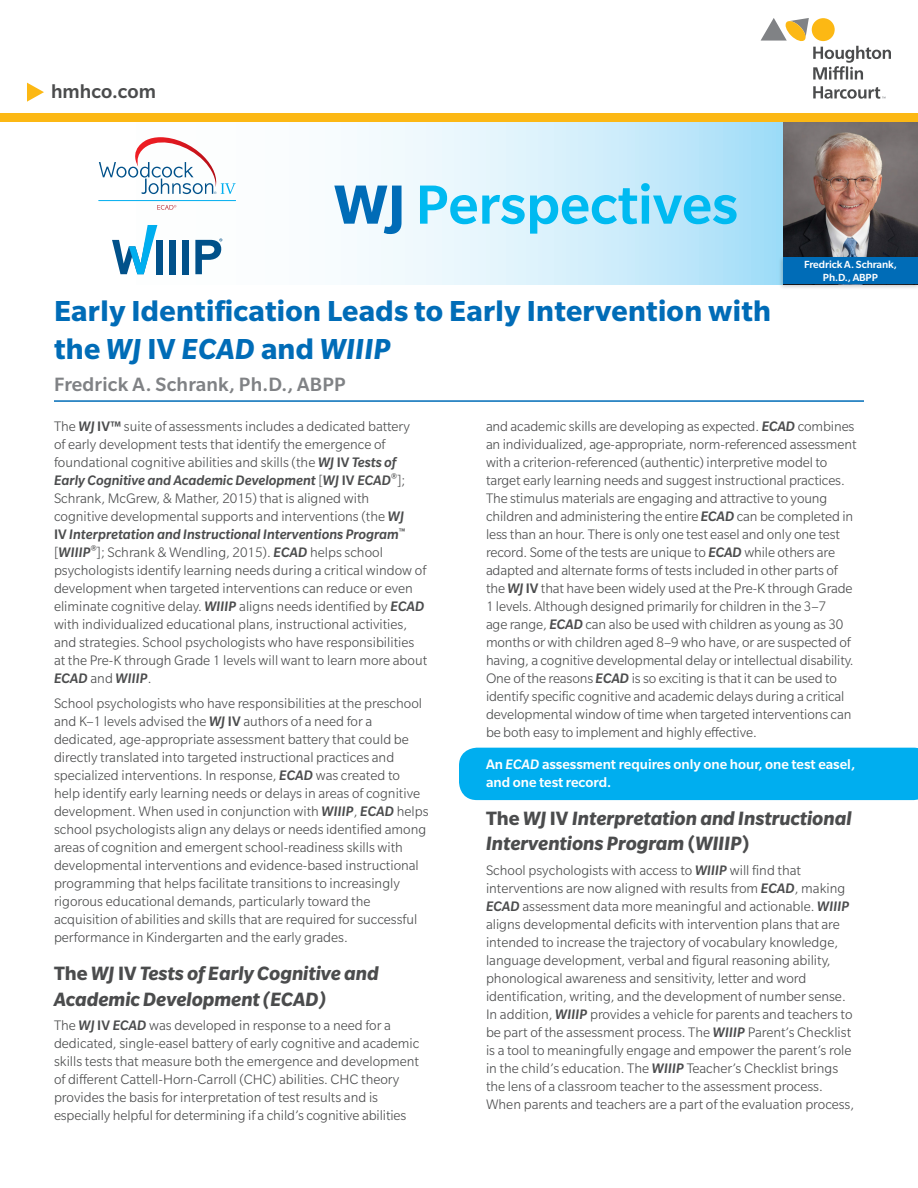
<style>
.page{position:relative;width:918px;height:1188px;background:#fff}
.page>*{position:absolute;margin:0;border:0;box-sizing:border-box;transform-origin:0 0}
.t1{font:500 60px "Slate Pro";color:#00baf1}
.t2{font:700 31.5px/37.8px "Slate Pro";letter-spacing:.01em;color:#006cb7}
.t3{font:italic 700 21px/25.2px "Slate Pro";color:#4b4c4d}
.t4{font:500 21px "Slate Pro";letter-spacing:.01em;color:#808285}
.URL___Phone{font:500 21px "Slate Pro";color:#4b4c4d}
.t5{font:300 15px/18px "Slate Pro";color:#4b4c4d}
.t6{font:500 15px/18px "Slate Pro";color:#fff}
.t7{font:500 11.25px/12.6px "Slate Pro";letter-spacing:-.01em;color:#fff;text-align:center}
.s1{font-weight:700;color:#006cb7}
.s2{font-style:italic}
.s3{font-weight:500;font-style:italic}
.s4{font-weight:500}
.s5{font-style:normal}
</style>
<div class="page">
<div style="left:459px;top:748px;width:459px;height:52px;background:#00aeef"></div>
<svg style="left:98px;top:122px;width:685px;height:162px"></svg>
<hr style="left:54px;top:400px;width:810px;height:2px;background:#006cb7">
<div style="left:0;top:113px;width:918px;height:9px;background:#fcb814"></div>
<svg style="left:761px;top:18px;width:130px;height:62px"></svg>
<svg style="left:813px;top:86px;width:73px;height:13px"></svg>
<svg style="left:27px;top:83px;width:17px;height:19px"></svg>
<img style="left:783px;top:122px;width:135px;height:133px">
<div style="left:778px;top:255px;width:140px;height:35px;background:#231f20;opacity:.25"></div>
<div style="left:783px;top:257px;width:135px;height:27px;background:#006cb7"></div>
<div style="left:156px;top:240px;width:7px;height:34px;background:#01518a"></div>
<div style="left:169px;top:240px;width:7px;height:34px;background:#01518a"></div>
<div style="left:182px;top:240px;width:7px;height:34px;background:#01518a"></div>
<svg style="left:112px;top:225px;width:45px;height:49px"></svg>
<svg style="left:195px;top:238px;width:27px;height:36px"></svg>
<svg style="left:99px;top:137px;width:137px;height:57px"></svg>
<hr style="left:99px;top:200px;width:137px;height:1px;background:#00aeef">
<svg style="left:157px;top:205px;width:19px;height:5px"></svg>
<p class="URL___Phone" style="left:51px;top:80px;width:107px">hmhco.com</p>
<p class="t1" style="left:334px;top:172px;width:406px"><span class="s1">WJ</span> Perspectives</p>
<p class="t7" style="left:804px;top:258px;width:94px">Fredrick A. Schrank,<br>Ph.D., ABPP</p>
<p class="t2" style="left:54px;top:292px;width:719px">Early Identification Leads to Early Intervention with the <span class="s2">WJ</span> IV <span class="s2">ECAD</span> and <span class="s2">WIIIP</span></p>
<p class="t4" style="left:54px;top:373px;width:293px">Fredrick A. Schrank, Ph.D., ABPP</p>
<p class="t5" style="left:54px;top:417px;width:375px">The <span class="s3">WJ</span> <span class="s4">IV™</span> suite of assessments includes a dedicated battery<br>of early development tests that identify the emergence of foundational cognitive abilities and skills (the <span class="s3">WJ</span> <span class="s4">IV</span> <span class="s3">Tests of Early Cognitive and Academic Development</span> [<span class="s3">WJ</span> <span class="s4">IV</span> <span class="s3">ECAD</span><sup>®</sup>]; Schrank, McGrew, &amp; Mather, 2015) that is aligned with<br>cognitive developmental supports and interventions (the <span class="s3">WJ<br></span><span class="s4">IV</span> <span class="s3">Interpretation and Instructional Interventions Program</span><sup>™ </sup>[<span class="s3">WIIIP</span><sup>®</sup>]; Schrank &amp; Wendling, 2015). <span class="s3">ECAD</span> helps school psychologists identify learning needs during a critical window of development when targeted interventions can reduce or even eliminate cognitive delay. <span class="s3">WIIIP</span> aligns needs identified by <span class="s3">ECAD </span>with individualized educational plans, instructional activities, and strategies. School psychologists who have responsibilities at the Pre-K through Grade 1 levels will want to learn more about <span class="s3">ECAD</span> and <span class="s3">WIIIP</span>.</p>
<p class="t5" style="left:54px;top:694px;width:376px">School psychologists who have responsibilities at the preschool and K–1 levels advised the <span class="s3">WJ</span> <span class="s4">IV</span> authors of a need for a dedicated, age-appropriate assessment battery that could be directly translated into targeted instructional practices and specialized interventions. In response, <span class="s3">ECAD</span> was created to help identify early learning needs or delays in areas of cognitive development. When used in conjunction with <span class="s3">WIIIP</span>, <span class="s3">ECAD</span> helps school psychologists align any delays or needs identified among areas of cognition and emergent school-readiness skills with developmental interventions and evidence-based instructional programming that helps facilitate transitions to increasingly rigorous educational demands, particularly toward the acquisition of abilities and skills that are required for successful performance in Kindergarten and the early grades.</p>
<p class="t3" style="left:54px;top:961px;width:326px"><span class="s5">The</span> WJ <span class="s5">IV</span> Tests of Early Cognitive and<br>Academic Development (ECAD)</p>
<p class="t5" style="left:54px;top:1017px;width:367px">The <span class="s3">WJ</span> <span class="s4">IV</span> <span class="s3">ECAD</span> was developed in response to a need for a dedicated, single-easel battery of early cognitive and academic skills tests that measure both the emergence and development of different Cattell-Horn-Carroll (CHC) abilities. CHC theory provides the basis for interpretation of test results and is especially helpful for determining if a child’s cognitive abilities</p>
<p class="t5" style="left:486px;top:417px;width:372px">and academic skills are developing as expected. <span class="s3">ECAD</span> combines an individualized, age-appropriate, norm-referenced assessment with a criterion-referenced (authentic) interpretive model to target early learning needs and suggest instructional practices.<br>The stimulus materials are engaging and attractive to young children and administering the entire <span class="s3">ECAD</span> can be completed in less than an hour. There is only one test easel and only one test record. Some of the tests are unique to <span class="s3">ECAD</span> while others are adapted and alternate forms of tests included in other parts of the <span class="s3">WJ</span> <span class="s4">IV</span> that have been widely used at the Pre-K through Grade 1 levels. Although designed primarily for children in the 3–7<br>age range, <span class="s3">ECAD</span> can also be used with children as young as 30 months or with children aged 8–9 who have, or are suspected of having, a cognitive developmental delay or intellectual disability.<br>One of the reasons <span class="s3">ECAD</span> is so exciting is that it can be used to identify specific cognitive and academic delays during a critical developmental window of time when targeted interventions can be both easy to implement and highly effective.</p>
<p class="t6" style="left:486px;top:755px;width:371px">An <span class="s2">ECAD</span> assessment requires only one hour, one test easel, and one test record.</p>
<p class="t3" style="left:486px;top:806px;width:367px"><span class="s5">The</span> WJ <span class="s5">IV</span> Interpretation and Instructional<br>Interventions Program <span class="s5">(</span>WIIIP<span class="s5">)</span></p>
<p class="t5" style="left:486px;top:861px;width:370px">School psychologists with access to <span class="s3">WIIIP</span> will find that interventions are now aligned with results from <span class="s3">ECAD</span>, making <span class="s3">ECAD</span> assessment data more meaningful and actionable. <span class="s3">WIIIP </span>aligns developmental deficits with intervention plans that are intended to increase the trajectory of vocabulary knowledge, language development, verbal and figural reasoning ability, phonological awareness and sensitivity, letter and word identification, writing, and the development of number sense.<br>In addition, <span class="s3">WIIIP</span> provides a vehicle for parents and teachers to be part of the assessment process. The <span class="s3">WIIIP</span> Parent’s Checklist is a tool to meaningfully engage and empower the parent’s role in the child’s education. The <span class="s3">WIIIP</span> Teacher’s Checklist brings the lens of a classroom teacher to the assessment process.<br>When parents and teachers are a part of the evaluation process,</p>
</div>
